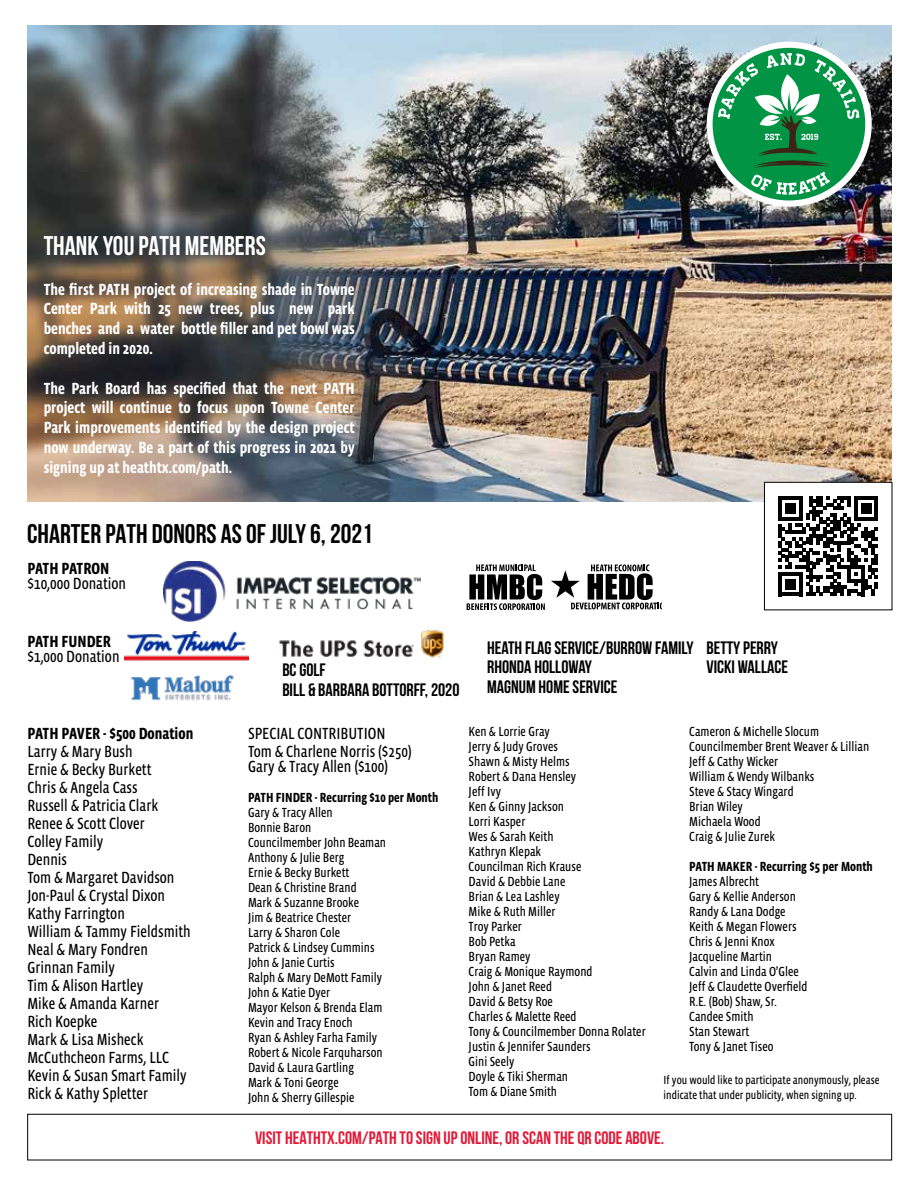
<style>
.page{position:relative;width:918px;height:1188px;background:#fff}
.page>*{position:absolute;margin:0;border:0;box-sizing:border-box;transform-origin:0 0}
.t1{font:700 27px "Bebas Neue";color:#000}
.t2{font:700 27px "Bebas Neue";color:#fff}
.t3{font:700 18px/19.5px "Bebas Neue";color:#000}
.t4{font:700 18px "Bebas Neue";color:#e31937}
.t5{font:16.5px/18px "Vista Sans Nar OTCE";color:#000}
.t6{font:700 16.5px/19.8px "Vista Sans Nar OTCE";color:#fff;text-align:justify}
.t7{font:700 16.5px "Vista Sans Nar OTCE";color:#000}
.t8{font:13.5px/15px "Vista Sans Nar OTCE";color:#000}
.t9{font:700 13.5px "Vista Sans Nar OTCE";color:#000}
.t10{font:12px/15px "Vista Sans Nar OTCE";color:#000}
</style>
<div class="page">
<img style="left:27px;top:25px;width:864px;height:477px">
<div style="left:764px;top:482px;width:128px;height:128px;background:#fff"></div>
<svg style="left:778px;top:496px;width:100px;height:100px"></svg>
<div style="left:764px;top:482px;width:128px;height:128px;border:1px solid #000"></div>
<img style="left:163px;top:561px;width:258px;height:60px">
<svg style="left:467px;top:564px;width:78px;height:46px"></svg>
<svg style="left:551px;top:564px;width:111px;height:45px"></svg>
<svg style="left:707px;top:42px;width:165px;height:165px"></svg>
<div style="left:713px;top:48px;width:152px;height:152px;background:#009444;border-radius:50%"></div>
<svg style="left:718px;top:53px;width:141px;height:142px"></svg>
<img style="left:125px;top:631px;width:123px;height:30px">
<img style="left:130px;top:674px;width:104px;height:27px">
<img style="left:279px;top:630px;width:165px;height:28px">
<h1 class="t2" style="left:44px;top:231px;width:224px">THANK YOU PATH MEMBERS</h1>
<p class="t6" style="left:44px;top:279px;width:313px">The first PATH project of increasing shade in Towne Center Park with 25 new trees, plus new park benches and a water bottle filler and pet bowl was completed in 2020.</p>
<p class="t6" style="left:44px;top:378px;width:313px">The Park Board has specified that the next PATH project will continue to focus upon Towne Center Park improvements identified by the design project now underway. Be a part of this progress in 2021 by signing up at heathtx.com/path.</p>
<h1 class="t1" style="left:27px;top:518px;width:347px">CHARTER PATH DONORS AS OF JULY 6, 2021</h1>
<p class="t7" style="left:27px;top:559px;width:83px">PATH PATRON</p>
<p class="t5" style="left:27px;top:575px;width:100px">$10,000 Donation</p>
<p class="t7" style="left:27px;top:632px;width:85px">PATH FUNDER</p>
<p class="t5" style="left:27px;top:647px;width:94px">$1,000 Donation</p>
<p class="t7" style="left:27px;top:724px;width:167px">PATH PAVER - $500 Donation</p>
<p class="t5" style="left:27px;top:742px;width:165px">Larry &amp; Mary Bush<br>Ernie &amp; Becky Burkett<br>Chris &amp; Angela Cass<br>Russell &amp; Patricia Clark<br>Renee &amp; Scott Clover<br>Colley Family<br>Dennis<br>Tom &amp; Margaret Davidson<br>Jon-Paul &amp; Crystal Dixon<br>Kathy Farrington<br>William &amp; Tammy Fieldsmith<br>Neal &amp; Mary Fondren<br>Grinnan Family<br>Tim &amp; Alison Hartley<br>Mike &amp; Amanda Karner<br>Rich Koepke<br>Mark &amp; Lisa Misheck<br>McCuthcheon Farms, LLC<br>Kevin &amp; Susan Smart Family<br>Rick &amp; Kathy Spletter</p>
<h2 class="t3" style="left:282px;top:660px;width:179px">BC GOLF<br>BILL &amp; BARBARA BOTTORFF, 2020</h2>
<h2 class="t3" style="left:487px;top:638px;width:208px">HEATH FLAG SERVICE/BURROW FAMILY<br>RHONDA HOLLOWAY<br>MAGNUM HOME SERVICE</h2>
<h2 class="t3" style="left:706px;top:638px;width:83px">BETTY PERRY<br>VICKI WALLACE</h2>
<p class="t5" style="left:248px;top:724px;width:165px">SPECIAL CONTRIBUTION<br>Tom &amp; Charlene Norris ($250)</p>
<p class="t5" style="left:248px;top:757px;width:142px">Gary &amp; Tracy Allen ($100)</p>
<p class="t9" style="left:248px;top:790px;width:192px">PATH FINDER - Recurring $10 per Month</p>
<p class="t8" style="left:248px;top:805px;width:140px">Gary &amp; Tracy Allen<br>Bonnie Baron<br>Councilmember John Beaman<br>Anthony &amp; Julie Berg<br>Ernie &amp; Becky Burkett<br>Dean &amp; Christine Brand<br>Mark &amp; Suzanne Brooke<br>Jim &amp; Beatrice Chester<br>Larry &amp; Sharon Cole<br>Patrick &amp; Lindsey Cummins<br>John &amp; Janie Curtis<br>Ralph &amp; Mary DeMott Family<br>John &amp; Katie Dyer<br>Mayor Kelson &amp; Brenda Elam<br>Kevin and Tracy Enoch<br>Ryan &amp; Ashley Farha Family<br>Robert &amp; Nicole Farquharson<br>David &amp; Laura Gartling<br>Mark &amp; Toni George<br>John &amp; Sherry Gillespie</p>
<p class="t8" style="left:469px;top:724px;width:179px">Ken &amp; Lorrie Gray<br>Jerry &amp; Judy Groves<br>Shawn &amp; Misty Helms<br>Robert &amp; Dana Hensley<br>Jeff Ivy<br>Ken &amp; Ginny Jackson<br>Lorri Kasper<br>Wes &amp; Sarah Keith<br>Kathryn Klepak<br>Councilman Rich Krause<br>David &amp; Debbie Lane<br>Brian &amp; Lea Lashley<br>Mike &amp; Ruth Miller<br>Troy Parker<br>Bob Petka<br>Bryan Ramey<br>Craig &amp; Monique Raymond<br>John &amp; Janet Reed<br>David &amp; Betsy Roe<br>Charles &amp; Malette Reed<br>Tony &amp; Councilmember Donna Rolater<br>Justin &amp; Jennifer Saunders<br>Gini Seely<br>Doyle &amp; Tiki Sherman<br>Tom &amp; Diane Smith</p>
<p class="t8" style="left:689px;top:724px;width:182px">Cameron &amp; Michelle Slocum<br>Councilmember Brent Weaver &amp; Lillian<br>Jeff &amp; Cathy Wicker<br>William &amp; Wendy Wilbanks<br>Steve &amp; Stacy Wingard<br>Brian Wiley<br>Michaela Wood<br>Craig &amp; Julie Zurek</p>
<p class="t9" style="left:689px;top:859px;width:185px">PATH MAKER - Recurring $5 per Month</p>
<p class="t8" style="left:689px;top:874px;width:120px">James Albrecht<br>Gary &amp; Kellie Anderson<br>Randy &amp; Lana Dodge<br>Keith &amp; Megan Flowers<br>Chris &amp; Jenni Knox<br>Jacqueline Martin<br>Calvin and Linda O’Glee<br>Jeff &amp; Claudette Overfield<br>R.E. (Bob) Shaw, Sr.<br>Candee Smith<br>Stan Stewart<br>Tony &amp; Janet Tiseo</p>
<p class="t10" style="left:664px;top:1073px;width:218px">If you would like to participate anonymously, please indicate that under publicity, when signing up.</p>
<h2 class="t4" style="left:255px;top:1128px;width:411px">VISIT HEATHTX.COM/PATH TO SIGN UP ONLINE, OR SCAN THE QR CODE ABOVE.</h2>
</div>
